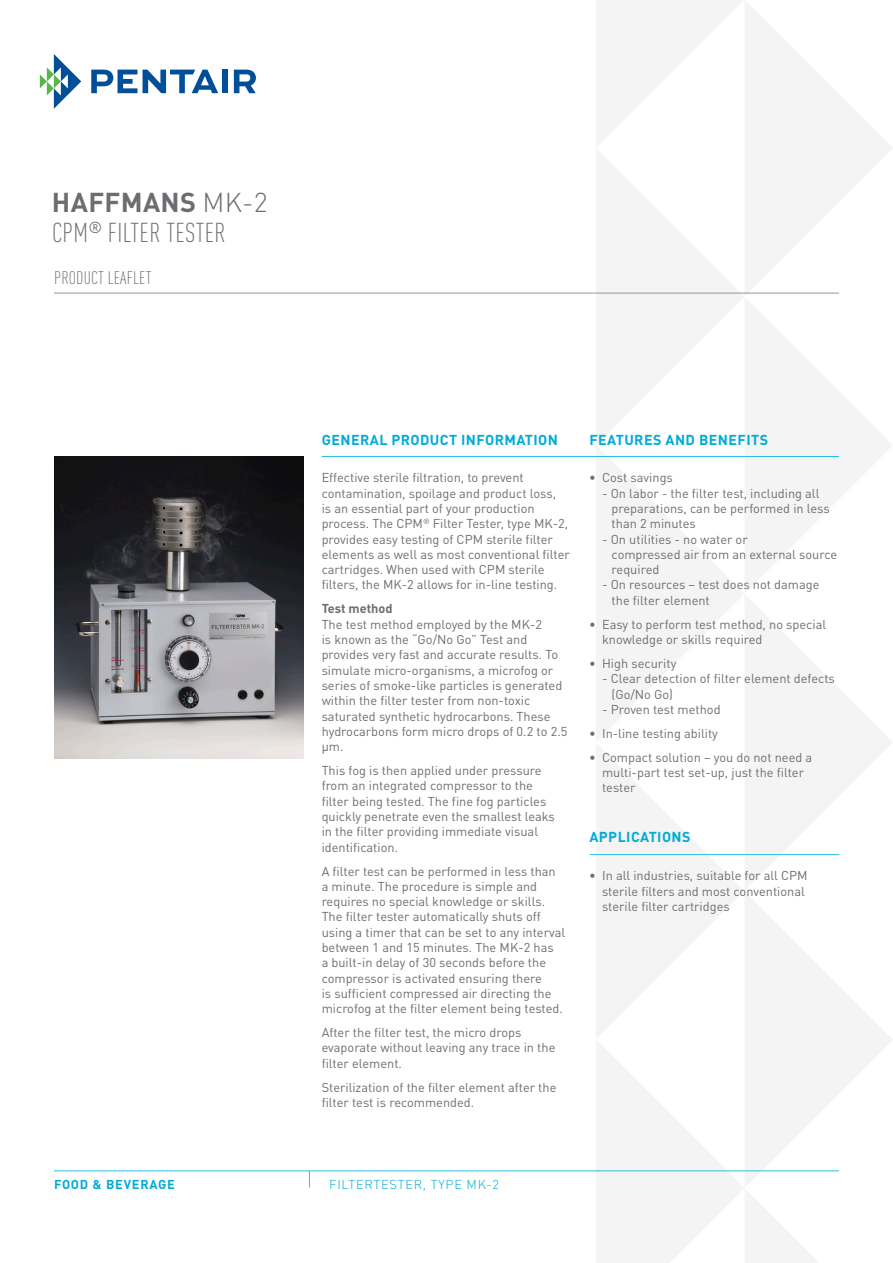
<style>
.page{position:relative;width:893px;height:1263px;background:#fff}
.page>*{position:absolute;margin:0;border:0;box-sizing:border-box;transform-origin:0 0}
.C_Descriptor_Title{font:300 condensed 27px "DIN Pro";letter-spacing:.01em;color:#6c6d70}
.BrandedProductLine_T{font:700 27px "DIN Pro";letter-spacing:.01em;color:#6c6d70}
.C_TitleSection{font:300 condensed 18px "DIN Pro";letter-spacing:.01em;color:#6c6d70}
.C_SubTitleBodyCopy{font:700 14.25px "DIN Pro";letter-spacing:.03em;color:#00abd7}
.C_BodyCopy{font:12.75px/15.3px "DIN Pro";color:#6c6d70}
.C_Descriptor_InfoLin{font:300 12.75px "DIN Pro";letter-spacing:.06em;color:#00abd7}
.t1{font:700 12.75px "DIN Pro";letter-spacing:.06em;color:#00abd7}
.s1{font-weight:300}
.s2{font-weight:700}
</style>
<div class="page">
<svg style="left:596px;top:0;width:296px;height:148px"></svg>
<svg style="left:596px;top:148px;width:296px;height:297px"></svg>
<svg style="left:596px;top:445px;width:296px;height:297px"></svg>
<svg style="left:596px;top:742px;width:296px;height:430px"></svg>
<svg style="left:596px;top:1039px;width:237px;height:224px;fill:#f4f4f4"></svg>
<hr style="left:54px;top:1170px;width:785px;height:1px;background:#2abee0">
<svg style="left:309px;top:1171px;width:1px;height:16px"></svg>
<svg style="left:40px;top:54px;width:41px;height:55px"></svg>
<svg style="left:91px;top:70px;width:46px;height:23px"></svg>
<svg style="left:143px;top:70px;width:75px;height:23px"></svg>
<div style="left:222px;top:70px;width:6px;height:23px;background:#014e99"></div>
<svg style="left:234px;top:70px;width:22px;height:23px"></svg>
<hr style="left:54px;top:293px;width:785px;height:1px;background:#95979a">
<hr style="left:322px;top:456px;width:517px;height:1px;background:#2abee0">
<img style="left:54px;top:456px;width:250px;height:302px">
<hr style="left:590px;top:854px;width:249px;height:1px;background:#2abee0">
<p class="BrandedProductLine_T" style="left:52px;top:180px;width:217px">HAFFMANS <span class="s1">MK-2</span></p>
<p class="C_Descriptor_Title" style="left:52px;top:214px;width:175px">CPM<sup>®</sup> FILTER TESTER</p>
<p class="C_TitleSection" style="left:54px;top:265px;width:99px">PRODUCT LEAFLET</p>
<p class="C_SubTitleBodyCopy" style="left:322px;top:428px;width:238px">GENERAL PRODUCT INFORMATION</p>
<p class="C_SubTitleBodyCopy" style="left:589px;top:428px;width:180px">FEATURES AND BENEFITS</p>
<p class="C_BodyCopy" style="left:322px;top:469px;width:250px">Effective sterile filtration, to prevent contamination, spoilage and product loss,<br>is an essential part of your production process. The CPM<sup>®</sup> Filter Tester, type MK-2, provides easy testing of CPM sterile filter elements as well as most conventional filter cartridges. When used with CPM sterile filters, the MK-2 allows for in-line testing.</p>
<p class="C_BodyCopy" style="left:322px;top:600px;width:247px"><span class="s2">Test method<br></span>The test method employed by the MK-2<br>is known as the “Go/No Go” Test and provides very fast and accurate results. To simulate micro-organisms, a microfog or series of smoke-like particles is generated within the filter tester from non-toxic saturated synthetic hydrocarbons. These hydrocarbons form micro drops of 0.2 to 2.5 μm.</p>
<p class="C_BodyCopy" style="left:322px;top:761px;width:235px">This fog is then applied under pressure from an integrated compressor to the filter being tested. The fine fog particles quickly penetrate even the smallest leaks in the filter providing immediate visual identification.</p>
<p class="C_BodyCopy" style="left:322px;top:862px;width:245px">A filter test can be performed in less than a minute. The procedure is simple and requires no special knowledge or skills.<br>The filter tester automatically shuts off using a timer that can be set to any interval between 1 and 15 minutes. The MK-2 has<br>a built-in delay of 30 seconds before the compressor is activated ensuring there<br>is sufficient compressed air directing the microfog at the filter element being tested.</p>
<p class="C_BodyCopy" style="left:322px;top:1024px;width:235px">After the filter test, the micro drops evaporate without leaving any trace in the filter element.</p>
<p class="C_BodyCopy" style="left:322px;top:1078px;width:236px">Sterilization of the filter element after the filter test is recommended.</p>
<p class="C_BodyCopy" style="left:589px;top:469px;width:85px">• Cost savings</p>
<p class="C_BodyCopy" style="left:612px;top:484px;width:220px;text-indent:-10px">- On labor - the filter test, including all preparations, can be performed in less than 2 minutes</p>
<p class="C_BodyCopy" style="left:612px;top:530px;width:227px;text-indent:-10px">- On utilities - no water or<br>compressed air from an external source required</p>
<p class="C_BodyCopy" style="left:612px;top:576px;width:209px;text-indent:-10px">- On resources – test does not damage the filter element</p>
<p class="C_BodyCopy" style="left:602px;top:615px;width:226px;text-indent:-13px">• Easy to perform test method, no special knowledge or skills required</p>
<p class="C_BodyCopy" style="left:589px;top:654px;width:89px">• High security</p>
<p class="C_BodyCopy" style="left:612px;top:670px;width:225px;text-indent:-10px">- Clear detection of filter element defects (Go/No Go)</p>
<p class="C_BodyCopy" style="left:602px;top:700px;width:120px">- Proven test method</p>
<p class="C_BodyCopy" style="left:589px;top:724px;width:130px">• In-line testing ability</p>
<p class="C_BodyCopy" style="left:602px;top:748px;width:212px;text-indent:-13px">• Compact solution – you do not need a multi-part test set-up, just the filter tester</p>
<p class="C_SubTitleBodyCopy" style="left:589px;top:825px;width:103px">APPLICATIONS</p>
<p class="C_BodyCopy" style="left:602px;top:867px;width:207px;text-indent:-13px">• In all industries, suitable for all CPM sterile filters and most conventional sterile filter cartridges</p>
<p class="t1" style="left:54px;top:1174px;width:122px">FOOD &amp; BEVERAGE</p>
<p class="C_Descriptor_InfoLin" style="left:329px;top:1174px;width:171px">FILTERTESTER, TYPE MK-2</p>
</div>
